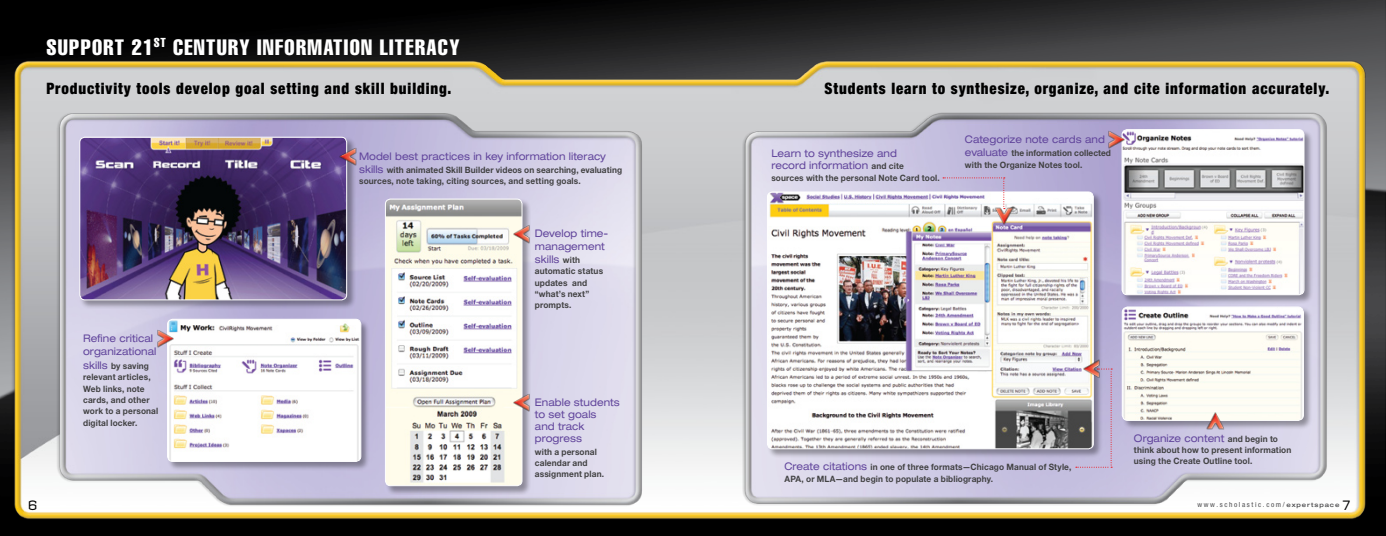
<style>
.page{position:relative;width:1386px;height:536px;background:#fff}
.page>*{position:absolute;margin:0;border:0;box-sizing:border-box;transform-origin:0 0}
.t1{font:extra-condensed 21.88px "Helvetica";letter-spacing:.06em;color:#fff}
.t2{font:900 condensed 15.75px "Helvetica Neue LT Std";letter-spacing:.06em;color:#000;scale:.95 1}
.t3{font:13.12px "Armada";color:#000}
.t4{font:expanded 10.5px/12.2px "Helvetica Neue LT Std";color:#62469c;scale:.95 1}
.t5{font:700 8.75px/11.4px "Helvetica Neue LT Std";letter-spacing:.015em;color:#414142;scale:.95 1}
.t6{font:condensed 7px "Helvetica Neue LT Std";letter-spacing:.22em;color:#4d4d4f;scale:1.05 1}
.s1{font-weight:400;font-stretch:expanded;font-size:10.5px;color:#62469c}
.s2{font-weight:700;font-stretch:normal;font-size:8.75px;color:#414142}
.s3{font-weight:500;font-stretch:expanded;font-size:6.12px}
.s4{font-family:"Armada";font-stretch:normal;font-size:13.12px;color:#000}
</style>
<div class="page">
<img style="left:0;top:0;width:1386px;height:536px">
<img style="left:5px;top:53px;width:1371px;height:467px">
<img style="left:722px;top:105px;width:614px;height:404px">
<img style="left:48px;top:108px;width:614px;height:428px">
<div style="left:766px;top:191px;width:337px;height:267px;background:#000;opacity:.35"></div>
<img style="left:767px;top:192px;width:326px;height:256px">
<div style="left:767px;top:192px;width:327px;height:257px;border:1px solid #fff;border-radius:5px"></div>
<div style="left:1121px;top:129px;width:192px;height:175px;background:#000;opacity:.35"></div>
<img style="left:1122px;top:130px;width:182px;height:164px">
<div style="left:1122px;top:129px;width:182px;height:166px;border:1px solid #fff;border-radius:5px"></div>
<img style="left:1098px;top:125px;width:32px;height:26px">
<div style="left:167px;top:318px;width:203px;height:152px;background:#000;opacity:.35"></div>
<img style="left:168px;top:319px;width:193px;height:142px">
<div style="left:167px;top:319px;width:194px;height:142px;border:1px solid #fff;border-radius:5px"></div>
<img style="left:147px;top:324px;width:32px;height:25px">
<div style="left:79px;top:136px;width:277px;height:173px;background:#000;opacity:.35"></div>
<img style="left:80px;top:138px;width:267px;height:162px">
<div style="left:80px;top:137px;width:267px;height:163px;border:1px solid #fff;border-radius:5px"></div>
<img style="left:334px;top:142px;width:32px;height:26px">
<div style="left:384px;top:198px;width:147px;height:296px;background:#000;opacity:.35"></div>
<img style="left:385px;top:199px;width:137px;height:286px">
<div style="left:385px;top:199px;width:137px;height:286px;border:1px solid #fff;border-radius:5px"></div>
<img style="left:508px;top:220px;width:32px;height:25px">
<img style="left:508px;top:388px;width:32px;height:25px">
<div style="left:1121px;top:306px;width:192px;height:123px;background:#000;opacity:.35"></div>
<img style="left:1122px;top:307px;width:181px;height:113px">
<div style="left:1122px;top:307px;width:182px;height:113px;border:1px solid #fff;border-radius:6px"></div>
<img style="left:1204px;top:407px;width:26px;height:32px">
<svg style="left:1076px;top:368px;width:36px;height:99px;background:#a7a0b1"></svg>
<img style="left:1078px;top:357px;width:32px;height:26px">
<svg style="left:943px;top:177px;width:62px;height:32px"></svg>
<img style="left:990px;top:197px;width:25px;height:32px">
<h1 class="t1" style="left:46px;top:33px;width:415px">SUPPORT 21<sup>ST</sup> CENTURY INFORMATION LITERACY</h1>
<h2 class="t2" style="left:46px;top:79px;width:428px">Productivity tools develop goal setting and skill building.</h2>
<h3 class="t3" style="left:28px;top:498px;width:11px">6</h3>
<p class="t4" style="left:83px;top:332px;width:79px">Refine critical organizational</p>
<p class="t5" style="left:83px;top:359px;width:81px"><span class="s1">skills</span> by saving relevant articles,<br>Web links, note cards, and other work to a personal digital locker.</p>
<p class="t4" style="left:359px;top:150px;width:261px">Model best practices in key information literacy</p>
<p class="t5" style="left:359px;top:164px;width:278px"><span class="s1">skills</span> with animated Skill Builder videos on searching, evaluating sources, note taking, citing sources, and setting goals.</p>
<p class="t4" style="left:535px;top:227px;width:79px;line-height:12.7px">Develop time&shy;management skills <span class="s2">with</span></p>
<p class="t5" style="left:535px;top:265px;width:73px">automatic status updates and “what’s next” prompts.</p>
<p class="t4" style="left:535px;top:395px;width:91px">Enable students to set goals<br>and track progress</p>
<p class="t5" style="left:535px;top:445px;width:74px">with a personal calendar and assignment plan.</p>
<h2 class="t2" style="left:824px;top:79px;width:533px">Students learn to synthesize, organize, and cite information accurately.</h2>
<p class="t4" style="left:771px;top:147px;width:141px">Learn to synthesize and record information <span class="s2">and cite</span></p>
<p class="t5" style="left:771px;top:171px;width:179px">sources with the personal Note Card tool.</p>
<p class="t4" style="left:965px;top:133px;width:149px">Categorize note cards and</p>
<p class="t5" style="left:965px;top:147px;width:155px;line-height:12.2px"><span class="s1">evaluate</span> the information collected with the Organize Notes tool.</p>
<p class="t5" style="left:785px;top:460px;width:304px;line-height:12.2px"><span class="s1">Create citations</span> in one of three formats—Chicago Manual of Style,<br>APA, or MLA—and begin to populate a bibliography.</p>
<p class="t4" style="left:1134px;top:431px;width:153px">Organize content <span class="s2">and begin to</span></p>
<p class="t5" style="left:1134px;top:444px;width:167px">think about how to present information using the Create Outline tool.</p>
<p class="t6" style="left:1197px;top:500px;width:147px">www.scholastic.com/<span class="s3">expertspace</span> <span class="s4">7</span></p>
</div>
